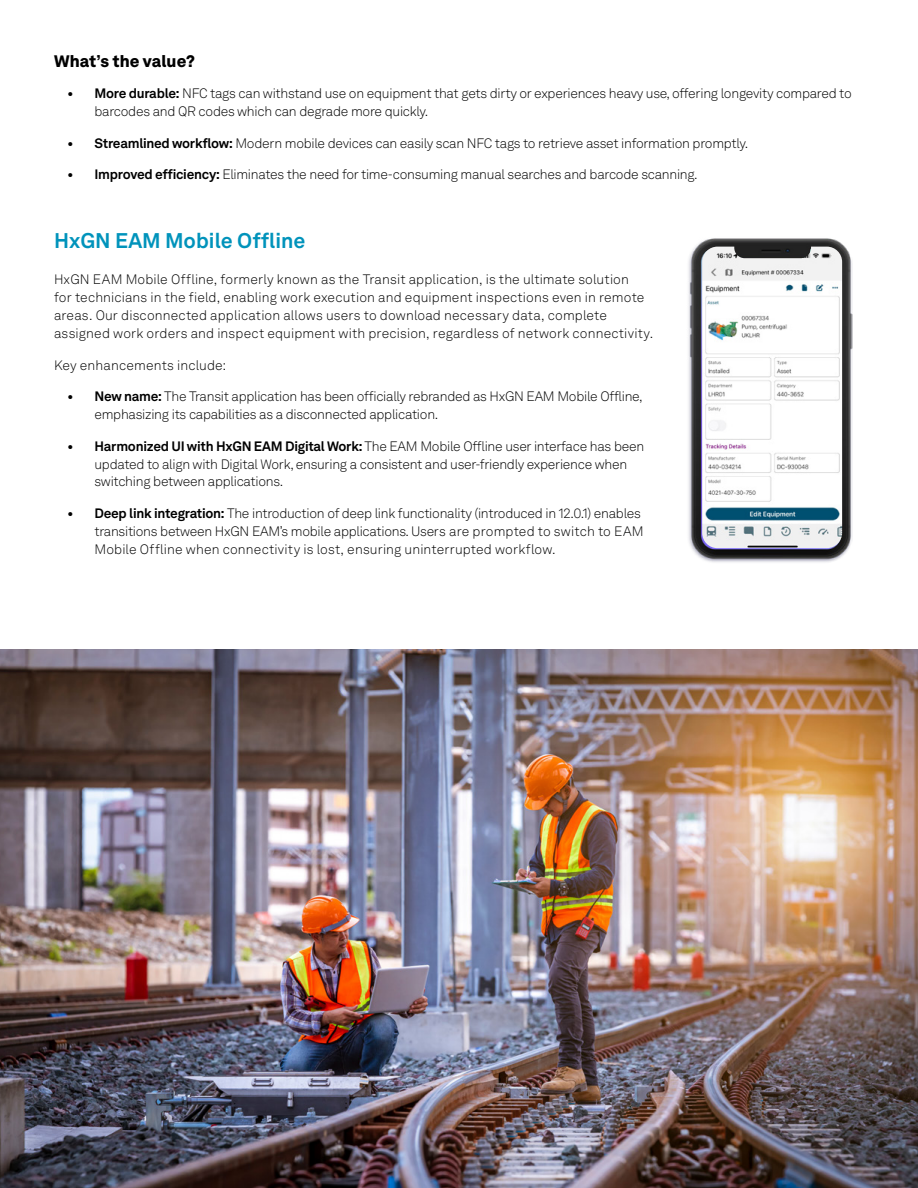
<style>
.page{position:relative;width:918px;height:1188px;background:#fff}
.page>*{position:absolute;margin:0;border:0;box-sizing:border-box;transform-origin:0 0}
.t1{font:700 21px "Hexagon Akkurat";color:#0093bb}
.t2{font:900 16.5px "Hexagon Akkurat";letter-spacing:.005em;color:#000}
.t3{font:300 13.5px/18px "Hexagon Akkurat";letter-spacing:-.02em;color:#000}
.t4{font:300 13.5px/18px "Hexagon Akkurat";letter-spacing:.01em;color:#000}
.s1{font-weight:700}
</style>
<div class="page">
<img style="left:688px;top:238px;width:164px;height:324px">
<img style="left:702px;top:247px;width:140px;height:301px">
<img style="left:0;top:650px;width:918px;height:538px">
<p class="t2" style="left:54px;top:48px;width:142px">What’s the value?</p>
<p class="t3" style="left:94px;top:84px;width:759px;text-indent:-27px"><span class="s1">• More durable:</span> NFC tags can withstand use on equipment that gets dirty or experiences heavy use, offering longevity compared to barcodes and QR codes which can degrade more quickly.</p>
<p class="t3" style="left:68px;top:133px;width:682px"><span class="s1">• Streamlined workflow:</span> Modern mobile devices can easily scan NFC tags to retrieve asset information promptly.</p>
<p class="t3" style="left:68px;top:165px;width:632px"><span class="s1">• Improved efficiency:</span> Eliminates the need for time-consuming manual searches and barcode scanning.</p>
<h1 class="t1" style="left:54px;top:224px;width:253px">HxGN EAM Mobile Offline</h1>
<p class="t4" style="left:54px;top:270px;width:601px">HxGN EAM Mobile Offline, formerly known as the Transit application, is the ultimate solution<br>for technicians in the field, enabling work execution and equipment inspections even in remote areas. Our disconnected application allows users to download necessary data, complete assigned work orders and inspect equipment with precision, regardless of network connectivity.</p>
<p class="t4" style="left:54px;top:355px;width:174px">Key enhancements include:</p>
<p class="t3" style="left:94px;top:387px;width:550px;text-indent:-27px"><span class="s1">• New name:</span> The Transit application has been officially rebranded as HxGN EAM Mobile Offline, emphasizing its capabilities as a disconnected application.</p>
<p class="t3" style="left:94px;top:436px;width:551px;text-indent:-27px"><span class="s1">• Harmonized UI with HxGN EAM Digital Work:</span> The EAM Mobile Offline user interface has been updated to align with Digital Work, ensuring a consistent and user-friendly experience when switching between applications.</p>
<p class="t3" style="left:94px;top:504px;width:551px;text-indent:-27px"><span class="s1">• Deep link integration:</span> The introduction of deep link functionality (introduced in 12.0.1) enables transitions between HxGN EAM’s mobile applications. Users are prompted to switch to EAM<br>Mobile Offline when connectivity is lost, ensuring uninterrupted workflow.</p>
</div>
